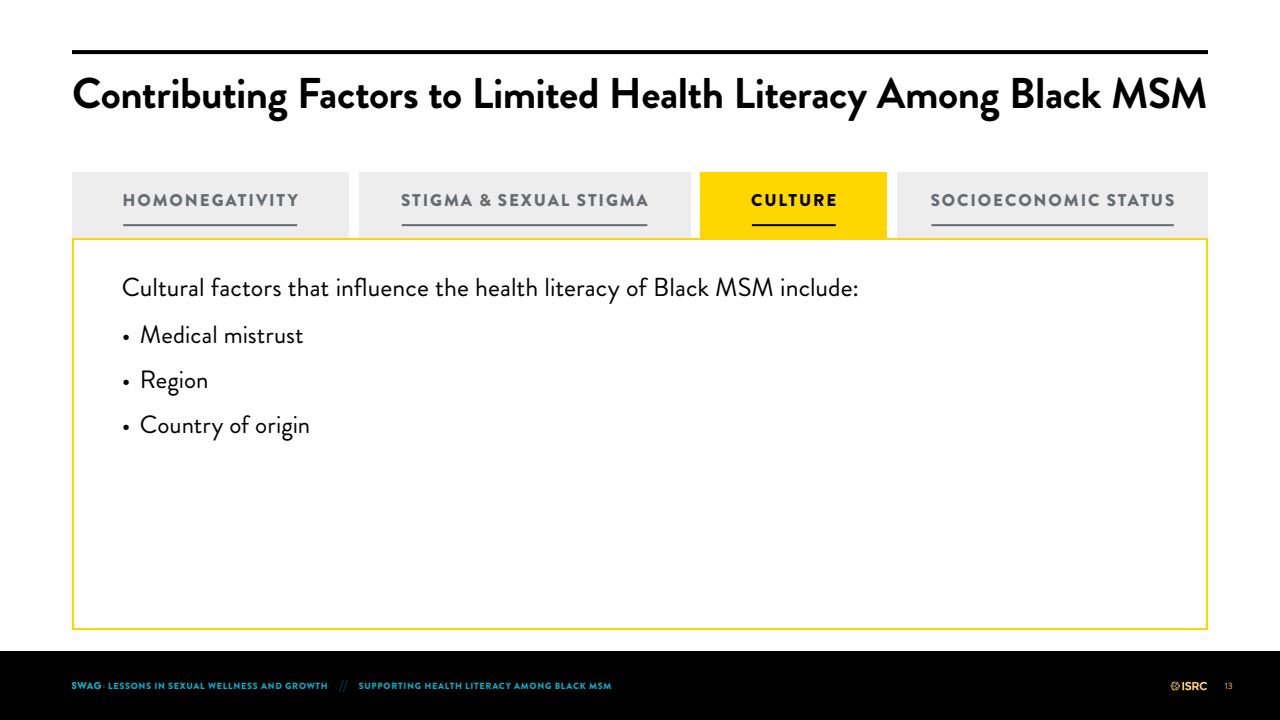
<style>
.page{position:relative;width:1280px;height:720px;background:#fff}
.page>*{position:absolute;margin:0;border:0;box-sizing:border-box;transform-origin:0 0}
.Slide_Title{font:700 43px "Brandon Grotesque";letter-spacing:-.015em;color:#000}
.Slide_Bullets{font:26px "Brandon Grotesque";color:#000}
.t1{font:25px "Brandon Grotesque";color:#000}
.t2{font:900 17px "Brandon Grotesque";letter-spacing:.11em;color:#656c72}
.t3{font:900 17px "Brandon Grotesque";letter-spacing:.11em;color:#000}
.t4{font:900 9px "Brandon Grotesque";letter-spacing:.08em;color:#0cabc7}
.t5{font:9px "Brandon Text";color:#fdbb50}
.s1{font-weight:100;font-size:17px}
</style>
<div class="page">
<div style="left:0;top:651px;width:1280px;height:69px;background:#000"></div>
<img style="left:1170px;top:681px;width:37px;height:10px">
<svg style="left:72px;top:682px;width:29px;height:7px"></svg>
<div style="left:72px;top:238px;width:1136px;height:392px;border:2px solid #ffd600"></div>
<div style="left:72px;top:172px;width:276px;height:66px;background:#ededed"></div>
<hr style="left:123px;top:224px;width:174px;height:2px;background:#656c72">
<div style="left:359px;top:172px;width:331px;height:66px;background:#ededed"></div>
<hr style="left:402px;top:224px;width:245px;height:2px;background:#656c72">
<div style="left:701px;top:172px;width:186px;height:66px;background:#ffd600"></div>
<hr style="left:752px;top:224px;width:84px;height:2px;background:#000">
<div style="left:897px;top:172px;width:311px;height:66px;background:#ededed"></div>
<hr style="left:931px;top:224px;width:243px;height:2px;background:#656c72">
<svg style="left:72px;top:50px;width:1136px;height:4px;background:#060606"></svg>
<p class="Slide_Title" style="left:72px;top:63px;width:1137px">Contributing Factors to Limited Health Literacy Among Black MSM</p>
<p class="t2" style="left:122px;top:188px;width:177px">HOMONEGATIVITY</p>
<p class="t2" style="left:401px;top:188px;width:248px">STIGMA &amp; SEXUAL STIGMA</p>
<p class="t3" style="left:751px;top:188px;width:87px">CULTURE</p>
<p class="t2" style="left:931px;top:188px;width:245px">SOCIOECONOMIC STATUS</p>
<p class="Slide_Bullets" style="left:122px;top:270px;width:739px">Cultural factors that influence the health literacy of Black MSM include:</p>
<p class="t1" style="left:122px;top:318px;width:183px">• Medical mistrust</p>
<p class="t1" style="left:122px;top:363px;width:88px">• Region</p>
<p class="t1" style="left:122px;top:408px;width:190px">• Country of origin</p>
<p class="t4" style="left:103px;top:680px;width:510px"><sup>:</sup> LESSONS IN SEXUAL WELLNESS AND GROWTH <span class="s1">//</span> SUPPORTING HEALTH LITERACY AMONG BLACK MSM</p>
<p class="t5" style="left:1225px;top:680px;width:10px">13</p>
</div>
